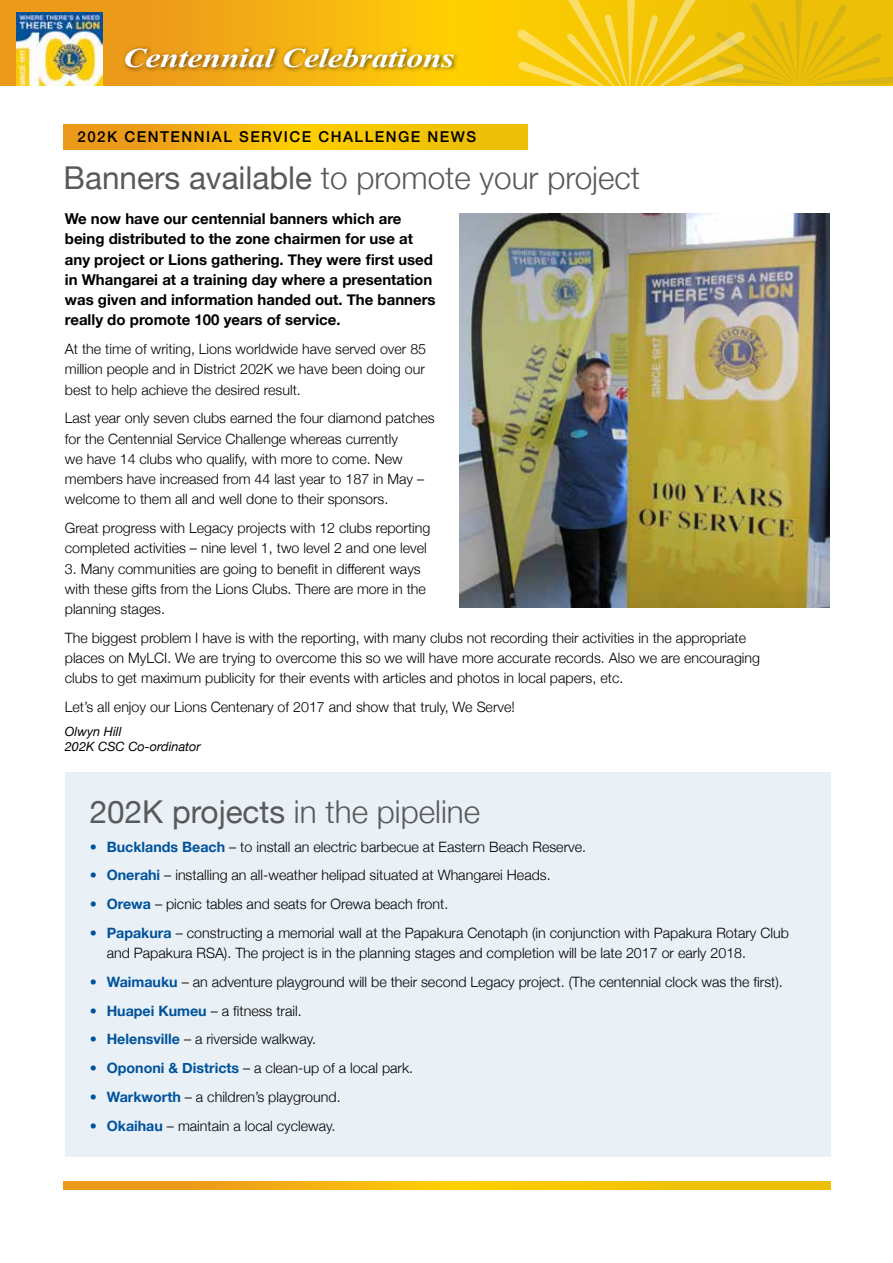
<style>
.page{position:relative;width:893px;height:1263px;background:#fff}
.page>*{position:absolute;margin:0;border:0;box-sizing:border-box;transform-origin:0 0}
.t1{font:300 31.5px "Helvetica Neue";color:#58595b}
.t2{font:italic 700 27px "Times New Roman";letter-spacing:-.01em;color:#fff;scale:1.25 1}
.t3{font:700 15px/20.2px "Helvetica Neue";color:#000}
.t4{font:500 15px "Helvetica Neue";letter-spacing:.1em;color:#000}
.t5{font:300 14.25px/20.2px "Helvetica Neue";color:#000}
.t6{font:italic 12.75px/15.3px "Helvetica Neue";color:#000}
.s1{font-weight:400}
.s2{color:#00539b}
.s3{font-weight:700;color:#00539b}
</style>
<div class="page">
<svg style="left:0;top:0;width:498px;height:85px;background:#f4b210"></svg>
<img style="left:17px;top:12px;width:85px;height:73px">
<div style="left:123px;top:45px;width:337px;height:28px;background:#000;opacity:.55"></div>
<svg style="left:498px;top:0;width:395px;height:86px;background:#f0c512"></svg>
<svg style="left:64px;top:1181px;width:767px;height:9px;background:#f2b80b"></svg>
<div style="left:65px;top:772px;width:766px;height:385px;background:#e9f0f6"></div>
<svg style="left:64px;top:124px;width:463px;height:25px;background:#f2b80b"></svg>
<img style="left:459px;top:214px;width:370px;height:394px">
<h2 class="t2" style="left:123px;top:39px;width:266px">Centennial Celebrations</h2>
<p class="t4" style="left:78px;top:124px;width:400px">202K CENTENNIAL SERVICE CHALLENGE NEWS</p>
<h1 class="t1" style="left:64px;top:152px;width:578px"><span class="s1">Banners available</span> to promote your project</h1>
<p class="t3" style="left:65px;top:209px;width:372px">We now have our centennial banners which are being distributed to the zone chairmen for use at any project or Lions gathering. They were first used in Whangarei at a training day where a presentation was given and information handed out. The banners really do promote 100 years of service.</p>
<p class="t5" style="left:65px;top:338px;width:363px;text-align:justify">At the time of writing, Lions worldwide have served over 85 million people and in District 202K we have been doing our best to help achieve the desired result.</p>
<p class="t5" style="left:65px;top:407px;width:371px">Last year only seven clubs earned the four diamond patches for the Centennial Service Challenge whereas currently<br>we have 14 clubs who qualify, with more to come. New members have increased from 44 last year to 187 in May – welcome to them all and well done to their sponsors.</p>
<p class="t5" style="left:65px;top:517px;width:367px">Great progress with Legacy projects with 12 clubs reporting completed activities – nine level 1, two level 2 and one level</p>
<p class="t5" style="left:65px;top:558px;width:363px">3. Many communities are going to benefit in different ways with these gifts from the Lions Clubs. There are more in the planning stages.</p>
<p class="t5" style="left:65px;top:627px;width:697px">The biggest problem I have is with the reporting, with many clubs not recording their activities in the appropriate places on MyLCI. We are trying to overcome this so we will have more accurate records. Also we are encouraging clubs to get maximum publicity for their events with articles and photos in local papers, etc.</p>
<p class="t5" style="left:65px;top:696px;width:452px">Let’s all enjoy our Lions Centenary of 2017 and show that truly, We Serve!</p>
<p class="t6" style="left:65px;top:724px;width:138px">Olwyn Hill<br>202K CSC Co-ordinator</p>
<h1 class="t1" style="left:90px;top:786px;width:392px"><span class="s1">202K projects</span> in the pipeline</h1>
<p class="t5" style="left:90px;top:835px;width:498px"><span class="s2">•</span> <span class="s3">Bucklands Beach</span> – to install an electric barbecue at Eastern Beach Reserve.</p>
<p class="t5" style="left:90px;top:864px;width:462px"><span class="s2">•</span> <span class="s3">Onerahi</span> – installing an all-weather helipad situated at Whangarei Heads.</p>
<p class="t5" style="left:90px;top:893px;width:360px"><span class="s2">•</span> <span class="s3">Orewa</span> – picnic tables and seats for Orewa beach front.</p>
<p class="t5" style="left:107px;top:922px;width:684px;text-indent:-17px"><span class="s2">•</span> <span class="s3">Papakura</span> – constructing a memorial wall at the Papakura Cenotaph (in conjunction with Papakura Rotary Club and Papakura RSA). The project is in the planning stages and completion will be late 2017 or early 2018.</p>
<p class="t5" style="left:90px;top:971px;width:695px"><span class="s2">•</span> <span class="s3">Waimauku</span> – an adventure playground will be their second Legacy project. (The centennial clock was the first).</p>
<p class="t5" style="left:90px;top:1000px;width:214px"><span class="s2">•</span> <span class="s3">Huapei Kumeu</span> – a fitness trail.</p>
<p class="t5" style="left:90px;top:1028px;width:228px"><span class="s2">•</span> <span class="s3">Helensville</span> – a riverside walkway.</p>
<p class="t5" style="left:90px;top:1057px;width:325px"><span class="s2">•</span> <span class="s3">Opononi &amp; Districts</span> – a clean-up of a local park.</p>
<p class="t5" style="left:90px;top:1086px;width:252px"><span class="s2">•</span> <span class="s3">Warkworth</span> – a children’s playground.</p>
<p class="t5" style="left:90px;top:1115px;width:247px"><span class="s2">•</span> <span class="s3">Okaihau</span> – maintain a local cycleway.</p>
</div>
